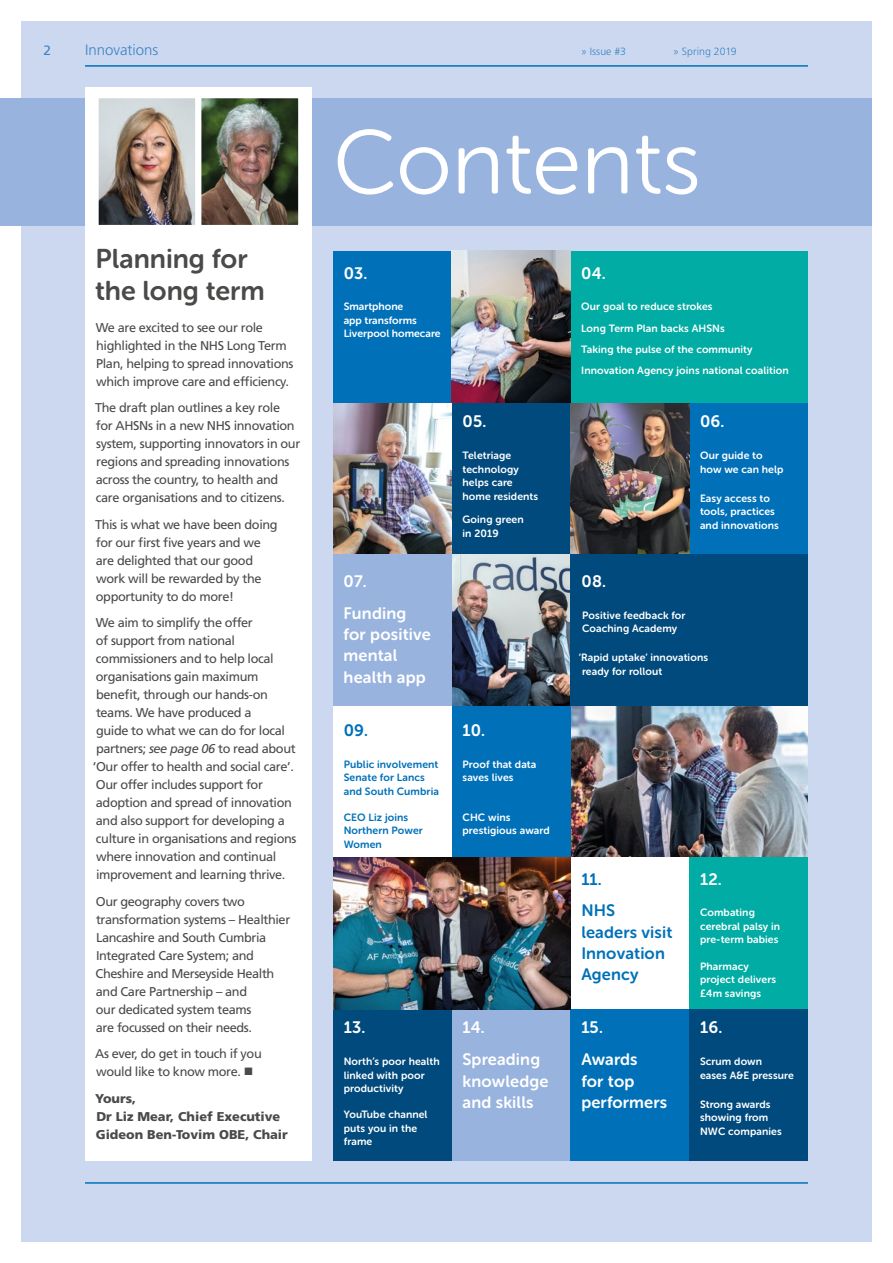
<style>
.page{position:relative;width:893px;height:1263px;background:#fff}
.page>*{position:absolute;margin:0;border:0;box-sizing:border-box;transform-origin:0 0}
.t1{font:90px "Museo Sans Rounded 300";letter-spacing:-.005em;color:#fff}
.t2{font:27px/32px "Museo Sans Rounded 700";color:#4a4a49}
.t3{font:16.5px/21.3px "Museo Sans Rounded 700";letter-spacing:.01em;color:#fff}
.t4{font:16.5px/21.3px "Museo Sans Rounded 700";letter-spacing:.01em;color:#0071b9}
.t5{font:300 15px "Frutiger LT Std";color:#3b83c4}
.t6{font:13.5px "Frutiger LT Std";color:#3b83c4}
.t7{font:12.75px/18px "Frutiger LT Std";letter-spacing:-.03em;color:#4a4a49}
.t8{font:900 12.75px/18px "Frutiger LT Std";color:#4a4a49}
.t9{font:10.5px/13.5px "Museo Sans Rounded 700";letter-spacing:.01em;color:#fff}
.t10{font:10.5px/13.5px "Museo Sans Rounded 700";letter-spacing:.01em;color:#0071b9}
.t11{font:300 10.5px "Frutiger LT Std";color:#3b83c4}
.s1{font-style:italic}
</style>
<div class="page">
<div style="left:21px;top:21px;width:851px;height:1221px;background:#ccd8f0"></div>
<div style="left:333px;top:1009px;width:119px;height:152px;background:#004a7d"></div>
<div style="left:0;top:98px;width:872px;height:127px;background:#98b3de"></div>
<div style="left:85px;top:87px;width:227px;height:1074px;background:#fff"></div>
<img style="left:452px;top:554px;width:118px;height:152px">
<img style="left:571px;top:706px;width:237px;height:151px">
<img style="left:333px;top:403px;width:119px;height:151px">
<div style="left:333px;top:706px;width:119px;height:152px;background:#fff"></div>
<div style="left:571px;top:857px;width:118px;height:152px;background:#fff"></div>
<div style="left:689px;top:857px;width:119px;height:152px;background:#00aca3"></div>
<div style="left:452px;top:1009px;width:118px;height:152px;background:#98b3de"></div>
<div style="left:333px;top:554px;width:119px;height:152px;background:#98b3de"></div>
<div style="left:333px;top:251px;width:119px;height:152px;background:#0071b9"></div>
<div style="left:452px;top:403px;width:119px;height:151px;background:#004a7d"></div>
<div style="left:689px;top:402px;width:119px;height:152px;background:#0071b9"></div>
<div style="left:452px;top:706px;width:119px;height:152px;background:#0071b9"></div>
<div style="left:570px;top:1009px;width:119px;height:152px;background:#0071b9"></div>
<img style="left:571px;top:403px;width:118px;height:151px">
<div style="left:571px;top:554px;width:237px;height:152px;background:#004a7d"></div>
<div style="left:571px;top:251px;width:237px;height:152px;background:#00aca3"></div>
<div style="left:689px;top:1009px;width:119px;height:152px;background:#004a7d"></div>
<img style="left:100px;top:99px;width:197px;height:125px">
<div style="left:93px;top:92px;width:108px;height:139px;border:6px solid #fff"></div>
<div style="left:195px;top:92px;width:109px;height:139px;border:6px solid #fff"></div>
<img style="left:333px;top:858px;width:238px;height:151px">
<img style="left:452px;top:251px;width:119px;height:151px">
<hr style="left:85px;top:1182px;width:723px;height:2px;background:#0071b9">
<hr style="left:85px;top:65px;width:723px;height:2px;background:#0071b9">
<p class="t6" style="left:44px;top:43px;width:9px">2</p>
<p class="t5" style="left:85px;top:42px;width:75px">Innovations</p>
<p class="t11" style="left:581px;top:46px;width:46px">» Issue #3</p>
<p class="t11" style="left:673px;top:46px;width:65px">» Spring 2019</p>
<h2 class="t2" style="left:95px;top:243px;width:171px">Planning for the long term</h2>
<p class="t7" style="left:96px;top:318px;width:199px">We are excited to see our role highlighted in the NHS Long Term Plan, helping to spread innovations which improve care and efficiency.</p>
<p class="t7" style="left:95px;top:399px;width:207px">The draft plan outlines a key role<br>for AHSNs in a new NHS innovation system, supporting innovators in our regions and spreading innovations across the country, to health and care organisations and to citizens.</p>
<p class="t7" style="left:95px;top:515px;width:184px">This is what we have been doing for our first five years and we are delighted that our good work will be rewarded by the opportunity to do more!</p>
<p class="t7" style="left:93px;top:614px;width:205px">We aim to simplify the offer<br>of support from national commissioners and to help local organisations gain maximum benefit, through our hands-on teams. We have produced a<br>guide to what we can do for local partners; <span class="s1">see page 06</span> to read about ‘Our offer to health and social care’.<br>Our offer includes support for adoption and spread of innovation and also support for developing a culture in organisations and regions where innovation and continual improvement and learning thrive.</p>
<p class="t7" style="left:96px;top:892px;width:196px">Our geography covers two transformation systems – Healthier<br>Lancashire and South Cumbria<br>Integrated Care System; and<br>Cheshire and Merseyside Health and Care Partnership – and<br>our dedicated system teams<br>are focussed on their needs.</p>
<p class="t7" style="left:95px;top:1045px;width:168px">As ever, do get in touch if you would like to know more. ■</p>
<p class="t8" style="left:95px;top:1089px;width:194px">Yours,<br>Dr Liz Mear, Chief Executive<br>Gideon Ben-Tovim OBE, Chair</p>
<h1 class="t1" style="left:333px;top:114px;width:369px">Contents</h1>
<p class="t3" style="left:344px;top:262px;width:25px">03.</p>
<p class="t9" style="left:344px;top:300px;width:98px">Smartphone<br>app transforms<br>Liverpool homecare</p>
<p class="t3" style="left:344px;top:565px;width:64px;line-height:32px">07.<br>Funding</p>
<p class="t3" style="left:344px;top:624px;width:89px">for positive mental health app</p>
<p class="t4" style="left:344px;top:719px;width:26px">09.</p>
<p class="t10" style="left:344px;top:757px;width:97px">Public involvement<br>Senate for Lancs and South Cumbria</p>
<p class="t10" style="left:344px;top:810px;width:81px">CEO Liz joins<br>Northern Power<br>Women</p>
<p class="t3" style="left:463px;top:411px;width:25px">05.</p>
<p class="t9" style="left:463px;top:449px;width:77px">Teletriage technology helps care home residents</p>
<p class="t9" style="left:463px;top:513px;width:63px">Going green in 2019</p>
<p class="t3" style="left:463px;top:719px;width:24px">10.</p>
<p class="t9" style="left:463px;top:757px;width:75px">Proof that data saves lives</p>
<p class="t9" style="left:463px;top:810px;width:89px">CHC wins prestigious award</p>
<p class="t3" style="left:344px;top:1017px;width:23px">13.</p>
<p class="t9" style="left:344px;top:1055px;width:97px">North’s poor health linked with poor productivity</p>
<p class="t9" style="left:344px;top:1108px;width:85px">YouTube channel puts you in the frame</p>
<p class="t3" style="left:462px;top:1012px;width:79px;line-height:32px">14.<br>Spreading</p>
<p class="t3" style="left:462px;top:1070px;width:87px">knowledge and skills</p>
<p class="t3" style="left:581px;top:262px;width:26px">04.</p>
<p class="t9" style="left:581px;top:296px;width:209px;line-height:21.3px">Our goal to reduce strokes<br>Long Term Plan backs AHSNs<br>Taking the pulse of the community<br>Innovation Agency joins national coalition</p>
<p class="t3" style="left:700px;top:411px;width:26px">06.</p>
<p class="t9" style="left:700px;top:449px;width:85px">Our guide to how we can help</p>
<p class="t9" style="left:700px;top:491px;width:80px">Easy access to tools, practices and innovations</p>
<p class="t3" style="left:582px;top:570px;width:26px">08.</p>
<p class="t9" style="left:582px;top:608px;width:105px">Positive feedback for<br>Coaching Academy</p>
<p class="t9" style="left:582px;top:651px;width:128px;text-indent:-3px">‘Rapid uptake’ innovations ready for rollout</p>
<p class="t4" style="left:581px;top:863px;width:35px;line-height:32px">11.<br>NHS</p>
<p class="t4" style="left:581px;top:921px;width:93px">leaders visit<br>Innovation<br>Agency</p>
<p class="t3" style="left:581px;top:1012px;width:58px;line-height:32px">15.<br>Awards</p>
<p class="t3" style="left:581px;top:1070px;width:87px">for top performers</p>
<p class="t3" style="left:700px;top:868px;width:23px">12.</p>
<p class="t9" style="left:700px;top:906px;width:82px">Combating cerebral palsy in pre-term babies</p>
<p class="t9" style="left:700px;top:959px;width:77px">Pharmacy project delivers £4m savings</p>
<p class="t3" style="left:700px;top:1017px;width:24px">16.</p>
<p class="t9" style="left:700px;top:1055px;width:95px">Scrum down<br>eases A&amp;E pressure</p>
<p class="t9" style="left:700px;top:1097px;width:83px">Strong awards showing from<br>NWC companies</p>
</div>
